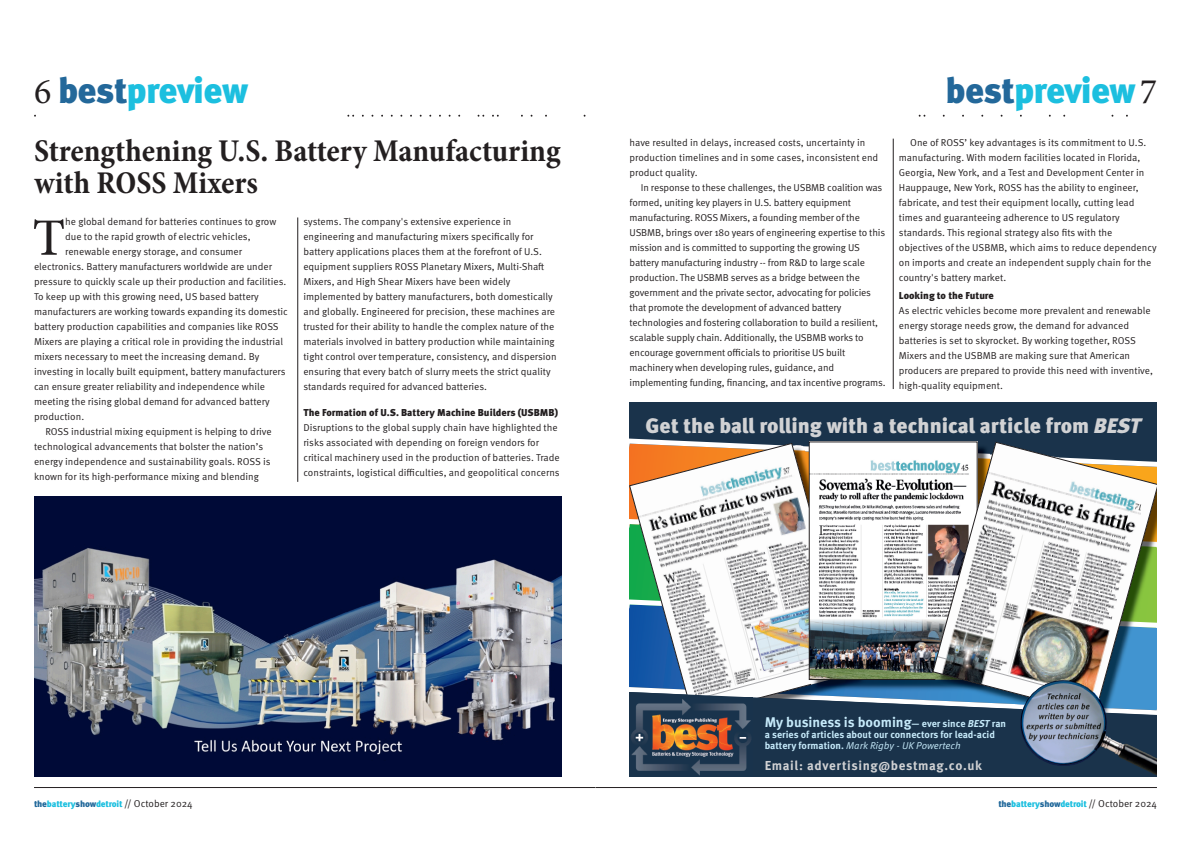
<style>
.page{position:relative;width:1191px;height:842px;background:#fff}
.page>*{position:absolute;margin:0;border:0;box-sizing:border-box;transform-origin:0 0}
.t1{font:500 52.5px "Minion Pro";color:#231f20}
.t2{font:900 36px "Meta OT";letter-spacing:-.025em;color:#1cbfdf}
.t3{font:700 condensed 32px/32px "Minion Pro";letter-spacing:-.005em;color:#231f20}
.t4{font:900 21px "Meta OT";color:#d1d2d4}
.t5{font:700 14px "Meta OT";color:#c6eafa}
.t6{font:700 13px "Meta OT";letter-spacing:.045em;color:#d1d2d4}
.t7{font:10px/15px "Meta OT Norm";color:#231f20}
.t8{font:900 10px "Meta OT";color:#231f20}
.t9{font:700 10px "Meta OT";color:#c6eafa}
.t10{font:10px "Meta OT Norm Ita";color:#c6eafa}
.t11{font:900 9px "Meta OT";letter-spacing:-.02em;color:#1cbfdf}
.s1{font-family:"Minion Pro";font-weight:400;color:#231f20}
.s2{color:#23689a}
.s3{font-style:italic}
.s4{font-size:10px}
.s5{font-style:italic;font-size:10px}
.s6{font-family:"Meta OT";font-weight:700}
.s7{color:#21689a}
.s8{font-family:"Meta OT Norm";font-weight:400;font-size:10px;color:#231f20}
</style>
<div class="page">
<hr style="left:34px;top:787px;width:561px;height:1px;background:#231f20">
<hr style="left:595px;top:787px;width:562px;height:1px;background:#231f20">
<svg style="left:35px;top:115px;width:1093px;height:2px"></svg>
<hr style="left:297px;top:217px;width:1px;height:265px;background:#231f20">
<hr style="left:893px;top:139px;width:1px;height:250px;background:#231f20">
<img style="left:34px;top:497px;width:527px;height:280px">
<div style="left:629px;top:402px;width:527px;height:375px;background:#1a334b"></div>
<svg style="left:629px;top:438px;width:528px;height:5px"></svg>
<svg style="left:629px;top:443px;width:182px;height:249px;background:#c1c4c1"></svg>
<img style="left:811px;top:680px;width:121px;height:12px">
<img style="left:811px;top:444px;width:121px;height:234px">
<div style="left:809px;top:442px;width:168px;height:238px;border:1px solid #231f20"></div>
<img style="left:932px;top:442px;width:225px;height:250px">
<svg style="left:634px;top:692px;width:523px;height:85px"></svg>
<img style="left:631px;top:698px;width:121px;height:79px">
<img style="left:1021px;top:680px;width:136px;height:96px">
<img style="left:1021px;top:680px;width:85px;height:85px">
<h2 class="t2" style="left:34px;top:76px;width:216px"><span class="s1">6</span> <span class="s2">best</span>preview</h2>
<h2 class="t2" style="left:945px;top:76px;width:213px"><span class="s2">best</span>preview<span class="s1">7</span></h2>
<h3 class="t3" style="left:34px;top:138px;width:528px">Strengthening U.S. Battery Manufacturing with ROSS Mixers</h3>
<h1 class="t1" style="left:33px;top:217px;width:34px">T</h1>
<p class="t7" style="left:65px;top:215px;width:213px">he global demand for batteries continues to grow</p>
<p class="t7" style="left:65px;top:230px;width:187px">due to the rapid growth of electric vehicles,</p>
<p class="t7" style="left:65px;top:245px;width:178px">renewable energy storage, and consumer</p>
<p class="t7" style="left:34px;top:260px;width:239px">electronics. Battery manufacturers worldwide are under</p>
<p class="t7" style="left:34px;top:275px;width:254px">pressure to quickly scale up their production and facilities.</p>
<p class="t7" style="left:34px;top:290px;width:226px">To keep up with this growing need, US based battery</p>
<p class="t7" style="left:34px;top:305px;width:255px">manufacturers are working towards expanding its domestic</p>
<p class="t7" style="left:34px;top:320px;width:246px">battery production capabilities and companies like ROSS</p>
<p class="t7" style="left:34px;top:335px;width:251px">Mixers are playing a critical role in providing the industrial</p>
<p class="t7" style="left:34px;top:350px;width:227px">mixers necessary to meet the increasing demand. By</p>
<p class="t7" style="left:34px;top:365px;width:253px">investing in locally built equipment, battery manufacturers</p>
<p class="t7" style="left:34px;top:380px;width:232px">can ensure greater reliability and independence while</p>
<p class="t7" style="left:34px;top:395px;width:237px">meeting the rising global demand for advanced battery</p>
<p class="t7" style="left:34px;top:410px;width:52px">production.</p>
<p class="t7" style="left:45px;top:425px;width:228px">ROSS industrial mixing equipment is helping to drive</p>
<p class="t7" style="left:34px;top:440px;width:231px">technological advancements that bolster the nation’s</p>
<p class="t7" style="left:34px;top:455px;width:238px">energy independence and sustainability goals. ROSS is</p>
<p class="t7" style="left:34px;top:470px;width:226px">known for its high-performance mixing and blending</p>
<p class="t7" style="left:303px;top:215px;width:255px">systems. The company's extensive experience in engineering and manufacturing mixers specifically for battery applications places them at the forefront of U.S. equipment suppliers ROSS Planetary Mixers, Multi-Shaft Mixers, and High Shear Mixers have been widely implemented by battery manufacturers, both domestically and globally. Engineered for precision, these machines are trusted for their ability to handle the complex nature of the materials involved in battery production while maintaining tight control over temperature, consistency, and dispersion ensuring that every batch of slurry meets the strict quality standards required for advanced batteries.</p>
<p class="t8" style="left:303px;top:408px;width:256px">The Formation of U.S. Battery Machine Builders (USBMB)</p>
<p class="t7" style="left:303px;top:421px;width:258px">Disruptions to the global supply chain have highlighted the risks associated with depending on foreign vendors for critical machinery used in the production of batteries. Trade constraints, logistical difficulties, and geopolitical concerns</p>
<p class="t7" style="left:629px;top:136px;width:250px">have resulted in delays, increased costs, uncertainty in production timelines and in some cases, inconsistent end product quality.</p>
<p class="t7" style="left:629px;top:181px;width:258px;text-indent:11px">In response to these challenges, the USBMB coalition was formed, uniting key players in U.S. battery equipment manufacturing. ROSS Mixers, a founding member of the USBMB, brings over 180 years of engineering expertise to this mission and is committed to supporting the growing US battery manufacturing industry -- from R&amp;D to large scale production. The USBMB serves as a bridge between the government and the private sector, advocating for policies that promote the development of advanced battery technologies and fostering collaboration to build a resilient, scalable supply chain. Additionally, the USBMB works to encourage government officials to prioritise US built machinery when developing rules, guidance, and implementing funding, financing, and tax incentive programs.</p>
<p class="t7" style="left:899px;top:136px;width:259px;text-indent:11px">One of ROSS’ key advantages is its commitment to U.S. manufacturing. With modern facilities located in Florida, Georgia, New York, and a Test and Development Center in Hauppauge, New York, ROSS has the ability to engineer, fabricate, and test their equipment locally, cutting lead times and guaranteeing adherence to US regulatory standards. This regional strategy also fits with the objectives of the USBMB, which aims to reduce dependency on imports and create an independent supply chain for the country's battery market.</p>
<p class="t8" style="left:899px;top:291px;width:97px">Looking to the Future</p>
<p class="t7" style="left:899px;top:304px;width:256px">As electric vehicles become more prevalent and renewable energy storage needs grow, the demand for advanced batteries is set to skyrocket. By working together, ROSS Mixers and the USBMB are making sure that American producers are prepared to provide this need with inventive, high-quality equipment.</p>
<h3 class="t4" style="left:645px;top:417px;width:497px">Get the ball rolling with a technical article from <span class="s3">BEST</span></h3>
<h3 class="t5" style="left:764px;top:717px;width:243px">My business is booming<span class="s4">— ever since</span> <span class="s5">BEST</span> <span class="s4">ran</span></h3>
<p class="t9" style="left:764px;top:731px;width:232px">a series of articles about our connectors for lead-acid</p>
<p class="t10" style="left:764px;top:742px;width:198px"><span class="s6">battery formation.</span> Mark Rigby - UK Powertech</p>
<h3 class="t6" style="left:764px;top:760px;width:219px">Email: advertising@bestmag.co.uk</h3>
<p class="t11" style="left:34px;top:800px;width:160px"><span class="s7">the</span>battery<span class="s7">show</span>detroit <span class="s8">// October 2024</span></p>
<p class="t11" style="left:998px;top:800px;width:160px"><span class="s7">the</span>battery<span class="s7">show</span>detroit <span class="s8">// October 2024</span></p>
</div>
